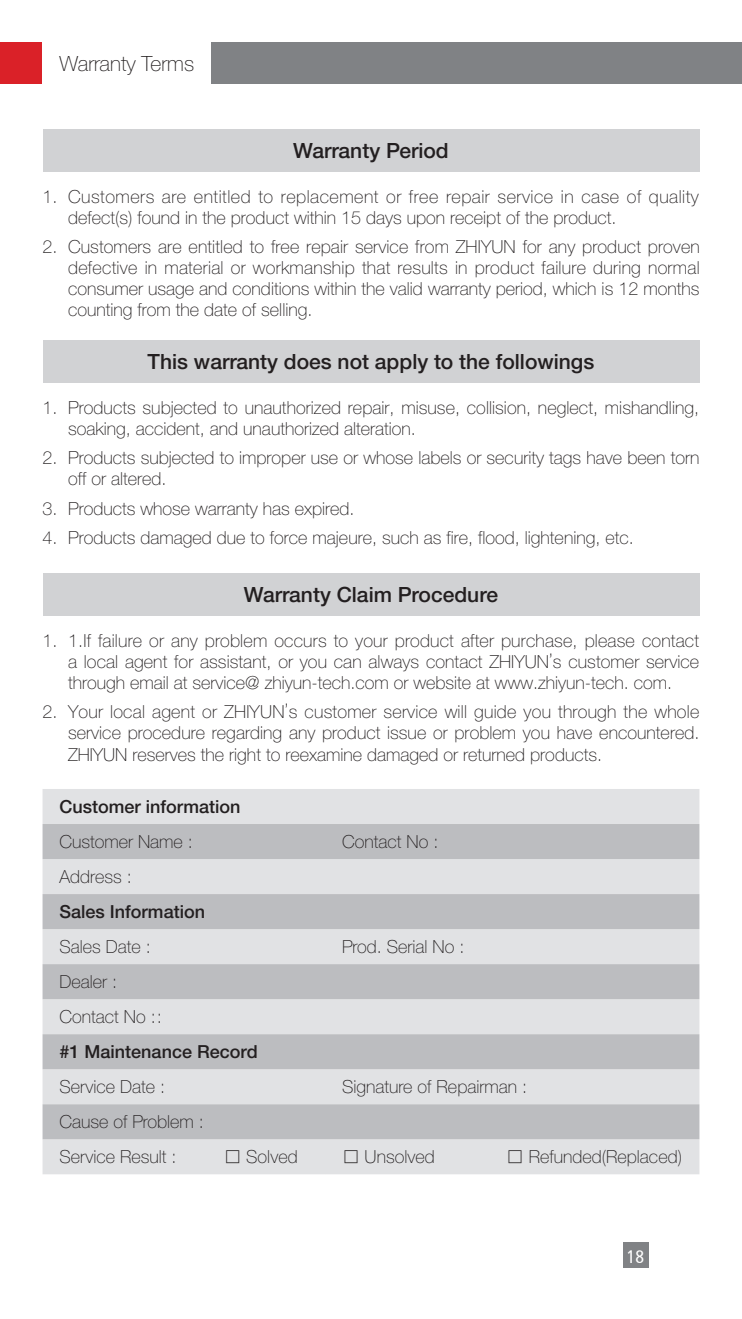
<style>
.page{position:relative;width:742px;height:1319px;background:#fff}
.page>*{position:absolute;margin:0;border:0;box-sizing:border-box;transform-origin:0 0}
.标题和目录{font:21px "M Ying Hei PRC W5";color:#231f20}
.页码标题{font:21px "M Ying Hei PRC W2";color:#231f20}
.正文无段前段后{font:18px/21px "M Ying Hei PRC W2";color:#231f20;text-align:justify}
.正文无段前段后-2{font:18px/21px "M Ying Hei PRC W2";letter-spacing:.025em;color:#231f20}
.正文无段前段后副本{font:18px "M Ying Hei PRC W5";color:#231f20}
.t1{font:condensed 18px "Frutiger";color:#fff}
</style>
<div class="page">
<div style="left:0;top:43px;width:43px;height:41px;background:#da2128"></div>
<div style="left:43px;top:43px;width:699px;height:41px;background:#808285"></div>
<div style="left:622px;top:1242px;width:26px;height:25px;background:#808285"></div>
<div style="left:43px;top:38px;width:168px;height:51px;background:#fff"></div>
<div style="left:43px;top:129px;width:656px;height:43px;background:#d1d2d4"></div>
<div style="left:43px;top:340px;width:656px;height:43px;background:#d1d2d4"></div>
<div style="left:43px;top:573px;width:656px;height:43px;background:#d1d2d4"></div>
<div style="left:43px;top:789px;width:656px;height:385px;background:#e1e2e4"></div>
<svg style="left:43px;top:823px;width:656px;height:316px;background:#cccdd0"></svg>
<p class="页码标题" style="left:60px;top:51px;width:136px">Warranty Terms</p>
<p class="标题和目录" style="left:293px;top:138px;width:157px">Warranty Period</p>
<p class="正文无段前段后-2" style="left:68px;top:186px;width:632px;text-indent:-26px">1. Customers are entitled to replacement or free repair service in case of quality defect(s) found in the product within 15 days upon receipt of the product.</p>
<p class="正文无段前段后" style="left:68px;top:236px;width:633px;text-indent:-26px">2. Customers are entitled to free repair service from ZHIYUN for any product proven defective in material or workmanship that results in product failure during normal consumer usage and conditions within the valid warranty period, which is 12 months counting from the date of selling.</p>
<p class="标题和目录" style="left:148px;top:349px;width:448px">This warranty does not apply to the followings</p>
<p class="正文无段前段后" style="left:68px;top:397px;width:632px;text-indent:-26px">1. Products subjected to unauthorized repair, misuse, collision, neglect, mishandling, soaking, accident, and unauthorized alteration.</p>
<p class="正文无段前段后" style="left:68px;top:447px;width:633px;text-indent:-26px">2. Products subjected to improper use or whose labels or security tags have been torn off or altered.</p>
<p class="正文无段前段后" style="left:43px;top:498px;width:313px">3. Products whose warranty has expired.</p>
<p class="正文无段前段后" style="left:43px;top:527px;width:592px">4. Products damaged due to force majeure, such as fire, flood, lightening, etc.</p>
<p class="标题和目录" style="left:244px;top:582px;width:256px">Warranty Claim Procedure</p>
<p class="正文无段前段后" style="left:68px;top:630px;width:632px;text-indent:-26px">1. 1.If failure or any problem occurs to your product after purchase, please contact a local agent for assistant, or you can always contact ZHIYUN’s customer service through email at service@ zhiyun-tech.com or website at www.zhiyun-tech. com.</p>
<p class="正文无段前段后" style="left:68px;top:701px;width:633px;text-indent:-26px">2. Your local agent or ZHIYUN’s customer service will guide you through the whole service procedure regarding any product issue or problem you have encountered.<br>ZHIYUN reserves the right to reexamine damaged or returned products.</p>
<p class="正文无段前段后副本" style="left:60px;top:795px;width:182px">Customer information</p>
<p class="正文无段前段后" style="left:60px;top:831px;width:135px">Customer Name :</p>
<p class="正文无段前段后" style="left:342px;top:831px;width:98px">Contact No :</p>
<p class="正文无段前段后" style="left:60px;top:866px;width:74px">Address :</p>
<p class="正文无段前段后副本" style="left:60px;top:900px;width:147px">Sales Information</p>
<p class="正文无段前段后" style="left:60px;top:936px;width:93px">Sales Date :</p>
<p class="正文无段前段后" style="left:342px;top:936px;width:124px">Prod. Serial No :</p>
<p class="正文无段前段后" style="left:60px;top:971px;width:59px">Dealer :</p>
<p class="正文无段前段后" style="left:60px;top:1006px;width:116px">Contact No :：</p>
<p class="正文无段前段后副本" style="left:60px;top:1040px;width:200px">#1 Maintenance Record</p>
<p class="正文无段前段后" style="left:60px;top:1076px;width:107px">Service Date :</p>
<p class="正文无段前段后" style="left:342px;top:1076px;width:186px">Signature of Repairman :</p>
<p class="正文无段前段后" style="left:60px;top:1111px;width:146px">Cause of Problem :</p>
<p class="正文无段前段后" style="left:60px;top:1146px;width:119px">Service Result :</p>
<p class="正文无段前段后" style="left:224px;top:1146px;width:75px">□ Solved</p>
<p class="正文无段前段后" style="left:342px;top:1146px;width:94px">□ Unsolved</p>
<p class="正文无段前段后" style="left:506px;top:1146px;width:177px">□ Refunded(Replaced)</p>
<p class="t1" style="left:627px;top:1245px;width:19px">18</p>
</div>
